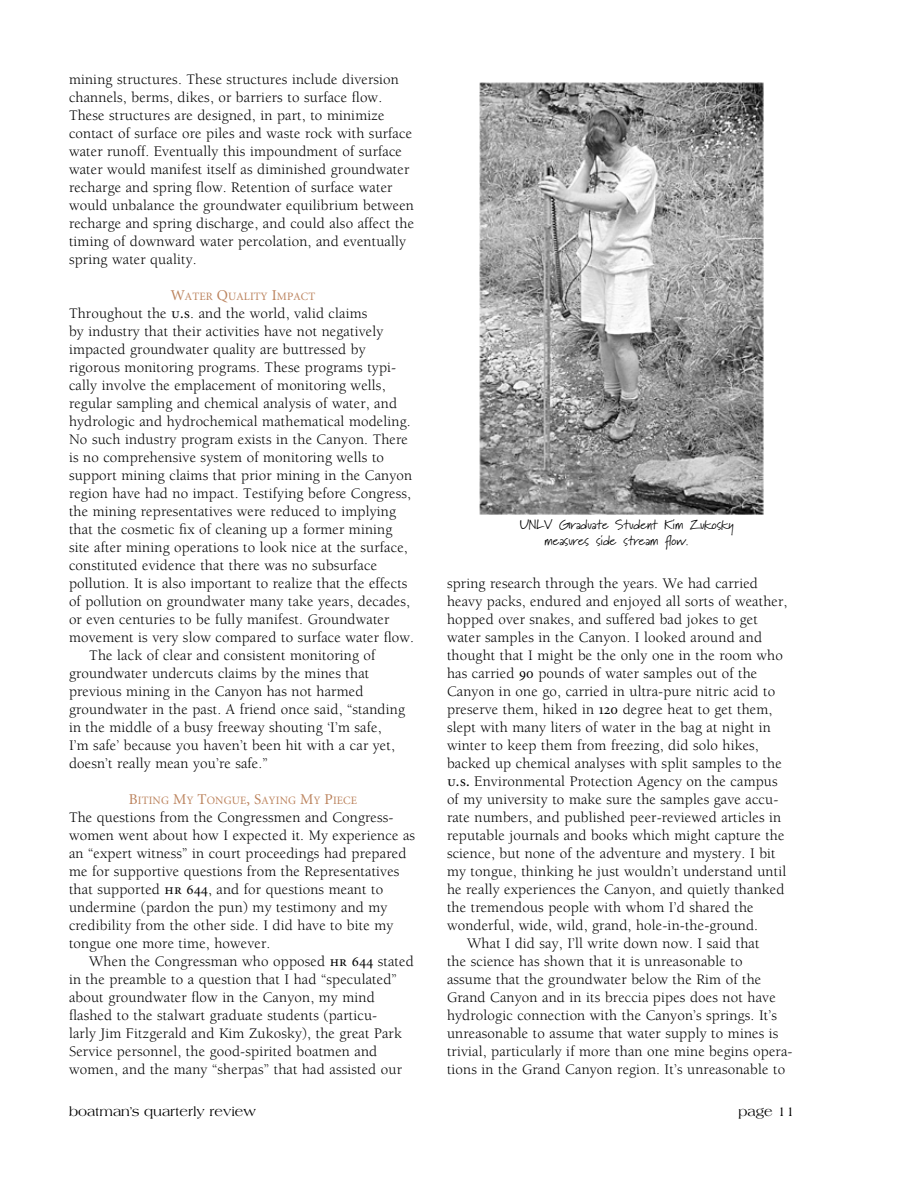
<style>
.page{position:relative;width:918px;height:1188px;background:#fff}
.page>*{position:absolute;margin:0;border:0;box-sizing:border-box;transform-origin:0 0}
.t1{font:15px/18px "Berkeley";letter-spacing:.01em;color:#000}
.t2{font:13.5px/16.2px "Marydale";color:#000}
.t3{font:13.5px "Americana";color:#000}
.t4{font:11.25px "Minion";letter-spacing:.015em;color:#bb825c}
.s1{font-size:15px}
.s2{font-family:"Minion Exp"}
</style>
<div class="page">
<img style="left:479px;top:82px;width:285px;height:433px">
<p class="t1" style="left:69px;top:70px;width:347px">mining structures. These structures include diversion channels, berms, dikes, or barriers to surface flow.<br>These structures are designed, in part, to minimize contact of surface ore piles and waste rock with surface water runoff. Eventually this impoundment of surface water would manifest itself as diminished groundwater recharge and spring flow. Retention of surface water would unbalance the groundwater equilibrium between recharge and spring discharge, and could also affect the timing of downward water percolation, and eventually spring water quality.</p>
<p class="t4" style="left:171px;top:291px;width:146px"><span class="s1">W</span>ATER <span class="s1">Q</span>UALITY <span class="s1">I</span>MPACT</p>
<p class="t1" style="left:69px;top:304px;width:300px">Throughout the <span class="s2">u.s</span>. and the world, valid claims</p>
<p class="t1" style="left:69px;top:322px;width:316px">by industry that their activities have not negatively</p>
<p class="t1" style="left:69px;top:340px;width:298px">impacted groundwater quality are buttressed by</p>
<p class="t1" style="left:69px;top:358px;width:329px">rigorous monitoring programs. These programs typi-</p>
<p class="t1" style="left:69px;top:376px;width:318px">cally involve the emplacement of monitoring wells,</p>
<p class="t1" style="left:69px;top:394px;width:330px">regular sampling and chemical analysis of water, and</p>
<p class="t1" style="left:69px;top:412px;width:343px">hydrologic and hydrochemical mathematical modeling.</p>
<p class="t1" style="left:69px;top:430px;width:341px">No such industry program exists in the Canyon. There</p>
<p class="t1" style="left:69px;top:448px;width:317px">is no comprehensive system of monitoring wells to</p>
<p class="t1" style="left:69px;top:466px;width:345px">support mining claims that prior mining in the Canyon</p>
<p class="t1" style="left:69px;top:484px;width:344px">region have had no impact. Testifying before Congress,</p>
<p class="t1" style="left:69px;top:502px;width:329px">the mining representatives were reduced to implying</p>
<p class="t1" style="left:69px;top:520px;width:325px">that the cosmetic fix of cleaning up a former mining</p>
<p class="t1" style="left:69px;top:538px;width:340px">site after mining operations to look nice at the surface,</p>
<p class="t1" style="left:69px;top:556px;width:310px">constituted evidence that there was no subsurface</p>
<p class="t1" style="left:69px;top:574px;width:340px">pollution. It is also important to realize that the effects</p>
<p class="t1" style="left:69px;top:592px;width:343px">of pollution on groundwater many take years, decades,</p>
<p class="t1" style="left:69px;top:610px;width:322px">or even centuries to be fully manifest. Groundwater</p>
<p class="t1" style="left:69px;top:628px;width:347px">movement is very slow compared to surface water flow.</p>
<p class="t1" style="left:89px;top:646px;width:288px">The lack of clear and consistent monitoring of</p>
<p class="t1" style="left:69px;top:664px;width:302px">groundwater undercuts claims by the mines that</p>
<p class="t1" style="left:69px;top:682px;width:296px">previous mining in the Canyon has not harmed</p>
<p class="t1" style="left:69px;top:700px;width:338px">groundwater in the past. A friend once said, “standing</p>
<p class="t1" style="left:69px;top:718px;width:314px">in the middle of a busy freeway shouting ‘I’m safe,</p>
<p class="t1" style="left:69px;top:736px;width:327px">I’m safe’ because you haven’t been hit with a car yet,</p>
<p class="t1" style="left:69px;top:754px;width:200px">doesn’t really mean you’re safe.”</p>
<p class="t4" style="left:129px;top:795px;width:230px"><span class="s1">B</span>ITING <span class="s1">M</span>Y <span class="s1">T</span>ONGUE<span class="s1">, S</span>AYING <span class="s1">M</span>Y <span class="s1">P</span>IECE</p>
<p class="t1" style="left:69px;top:808px;width:348px">The questions from the Congressmen and Congress&shy;women went about how I expected it. My experience as an “expert witness” in court proceedings had prepared me for supportive questions from the Representatives that supported <span class="s2">hr 644</span>, and for questions meant to undermine (pardon the pun) my testimony and my credibility from the other side. I did have to bite my tongue one more time, however.</p>
<p class="t1" style="left:69px;top:952px;width:346px;text-indent:20px">When the Congressman who opposed <span class="s2">hr 644</span> stated in the preamble to a question that I had “speculated” about groundwater flow in the Canyon, my mind flashed to the stalwart graduate students (particu-<br>larly Jim Fitzgerald and Kim Zukosky), the great Park Service personnel, the good-spirited boatmen and women, and the many “sherpas” that had assisted our</p>
<p class="t2" style="left:545px;top:516px;width:191px;text-indent:-25px">UNLV Graduate Student Kim Zukosky measures side stream flow.</p>
<p class="t1" style="left:447px;top:575px;width:312px">spring research through the years. We had carried</p>
<p class="t1" style="left:447px;top:593px;width:342px">heavy packs, endured and enjoyed all sorts of weather,</p>
<p class="t1" style="left:447px;top:611px;width:312px">hopped over snakes, and suffered bad jokes to get</p>
<p class="t1" style="left:447px;top:629px;width:317px">water samples in the Canyon. I looked around and</p>
<p class="t1" style="left:447px;top:647px;width:338px">thought that I might be the only one in the room who</p>
<p class="t1" style="left:447px;top:665px;width:312px">has carried <span class="s2">90</span> pounds of water samples out of the</p>
<p class="t1" style="left:447px;top:683px;width:330px">Canyon in one go, carried in ultra-pure nitric acid to</p>
<p class="t1" style="left:447px;top:701px;width:327px">preserve them, hiked in <span class="s2">120</span> degree heat to get them,</p>
<p class="t1" style="left:447px;top:719px;width:325px">slept with many liters of water in the bag at night in</p>
<p class="t1" style="left:447px;top:737px;width:313px">winter to keep them from freezing, did solo hikes,</p>
<p class="t1" style="left:447px;top:755px;width:336px">backed up chemical analyses with split samples to the</p>
<p class="t1" style="left:447px;top:773px;width:332px"><span class="s2">u.s.</span> Environmental Protection Agency on the campus</p>
<p class="t1" style="left:447px;top:791px;width:333px">of my university to make sure the samples gave accu-</p>
<p class="t1" style="left:447px;top:809px;width:336px">rate numbers, and published peer-reviewed articles in</p>
<p class="t1" style="left:447px;top:827px;width:339px">reputable journals and books which might capture the</p>
<p class="t1" style="left:447px;top:845px;width:330px">science, but none of the adventure and mystery. I bit</p>
<p class="t1" style="left:447px;top:863px;width:341px">my tongue, thinking he just wouldn’t understand until</p>
<p class="t1" style="left:447px;top:881px;width:339px">he really experiences the Canyon, and quietly thanked</p>
<p class="t1" style="left:447px;top:899px;width:308px">the tremendous people with whom I’d shared the</p>
<p class="t1" style="left:447px;top:917px;width:313px">wonderful, wide, wild, grand, hole-in-the-ground.</p>
<p class="t1" style="left:467px;top:935px;width:294px">What I did say, I’ll write down now. I said that</p>
<p class="t1" style="left:447px;top:953px;width:297px">the science has shown that it is unreasonable to</p>
<p class="t1" style="left:447px;top:971px;width:316px">assume that the groundwater below the Rim of the</p>
<p class="t1" style="left:447px;top:989px;width:330px">Grand Canyon and in its breccia pipes does not have</p>
<p class="t1" style="left:447px;top:1007px;width:332px">hydrologic connection with the Canyon’s springs. It’s</p>
<p class="t1" style="left:447px;top:1025px;width:333px">unreasonable to assume that water supply to mines is</p>
<p class="t1" style="left:447px;top:1043px;width:347px">trivial, particularly if more than one mine begins opera-</p>
<p class="t1" style="left:447px;top:1061px;width:340px">tions in the Grand Canyon region. It’s unreasonable to</p>
<p class="t3" style="left:69px;top:1104px;width:188px">boatman’s quarterly review</p>
<p class="t3" style="left:738px;top:1104px;width:58px">page 11</p>
</div>
